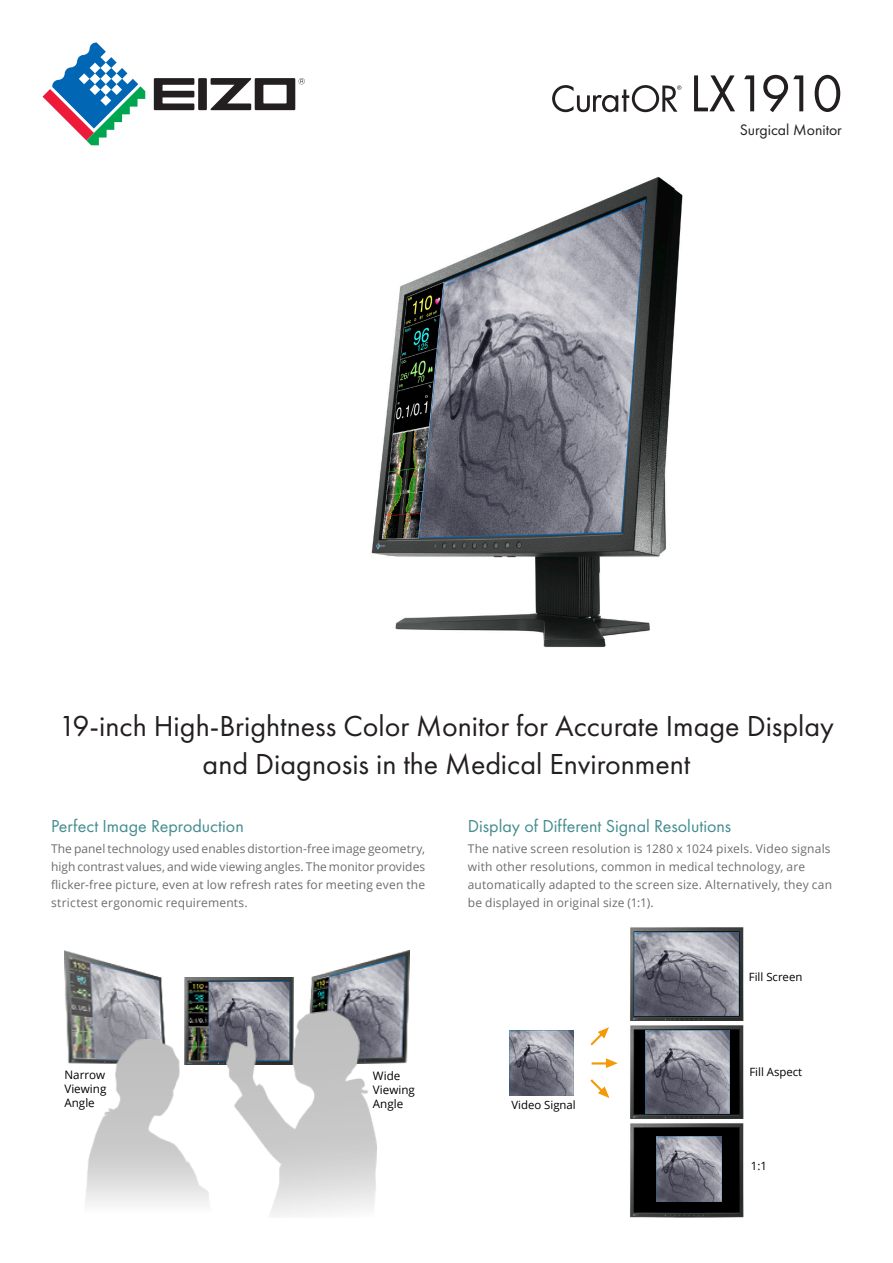
<style>
.page{position:relative;width:893px;height:1263px;background:#fff}
.page>*{position:absolute;margin:0;border:0;box-sizing:border-box;transform-origin:0 0}
.t1{font:53.85px "Futura PT";letter-spacing:-.065em;color:#231f20}
.catch_copy{font:30px/37.5px "Futura PT";color:#231f20;text-align:center}
.E-title{font:18px "Futura PT";color:#448c90}
.t2{font:15.75px "Futura PT";color:#231f20}
.body{font:12px/18px "Open Sans";letter-spacing:.015em;color:#6c6d70;text-align:justify}
.t3{font:11.7px/14px "Open Sans";color:#000;text-align:justify}
.t4{font:11.4px "Open Sans";color:#000}
</style>
<div class="page">
<svg style="left:552px;top:85px;width:129px;height:27px"></svg>
<img style="left:64px;top:951px;width:100px;height:113px">
<img style="left:184px;top:977px;width:110px;height:34px">
<img style="left:309px;top:951px;width:100px;height:113px">
<img style="left:84px;top:1011px;width:292px;height:205px">
<img style="left:509px;top:1030px;width:65px;height:65px">
<img style="left:630px;top:927px;width:114px;height:94px">
<img style="left:630px;top:1025px;width:114px;height:94px">
<img style="left:630px;top:1123px;width:114px;height:95px">
<svg style="left:592px;top:1058px;width:26px;height:10px"></svg>
<svg style="left:590px;top:1027px;width:19px;height:18px"></svg>
<svg style="left:590px;top:1079px;width:19px;height:19px"></svg>
<img style="left:656px;top:1136px;width:65px;height:65px">
<img style="left:646px;top:1030px;width:83px;height:83px">
<img style="left:634px;top:932px;width:105px;height:83px">
<svg style="left:154px;top:78px;width:151px;height:32px"></svg>
<svg style="left:43px;top:43px;width:102px;height:102px"></svg>
<img style="left:371px;top:177px;width:312px;height:471px">
<h1 class="t1" style="left:689px;top:61px;width:155px">LX1910</h1>
<h3 class="t2" style="left:740px;top:121px;width:104px">Surgical Monitor</h3>
<p class="catch_copy" style="left:59px;top:707px;width:777px">19-inch High-Brightness Color Monitor for Accurate Image Display and Diagnosis in the Medical Environment</p>
<p class="E-title" style="left:51px;top:815px;width:194px">Perfect Image Reproduction</p>
<p class="body" style="left:51px;top:839px;width:376px">The panel technology used enables distortion-free image geometry, high contrast values, and wide viewing angles. The monitor provides flicker-free picture, even at low refresh rates for meeting even the strictest ergonomic requirements.</p>
<p class="E-title" style="left:468px;top:815px;width:265px">Display of Different Signal Resolutions</p>
<p class="body" style="left:468px;top:839px;width:366px;text-align:left">The native screen resolution is 1280 x 1024 pixels. Video signals with other resolutions, common in medical technology, are automatically adapted to the screen size. Alternatively, they can be displayed in original size )1:1 .(</p>
<p class="t4" style="left:749px;top:969px;width:55px">Fill Screen</p>
<p class="t3" style="left:64px;top:1068px;width:43px">Narrow Viewing Angle</p>
<p class="t3" style="left:373px;top:1068px;width:43px">Wide<br>Viewing</p>
<p class="t3" style="left:373px;top:1096px;width:32px">Angle</p>
<p class="t4" style="left:511px;top:1097px;width:66px">Video Signal</p>
<p class="t4" style="left:749px;top:1064px;width:54px">Fill Aspect</p>
<p class="t4" style="left:751px;top:1158px;width:18px">1:1</p>
</div>
